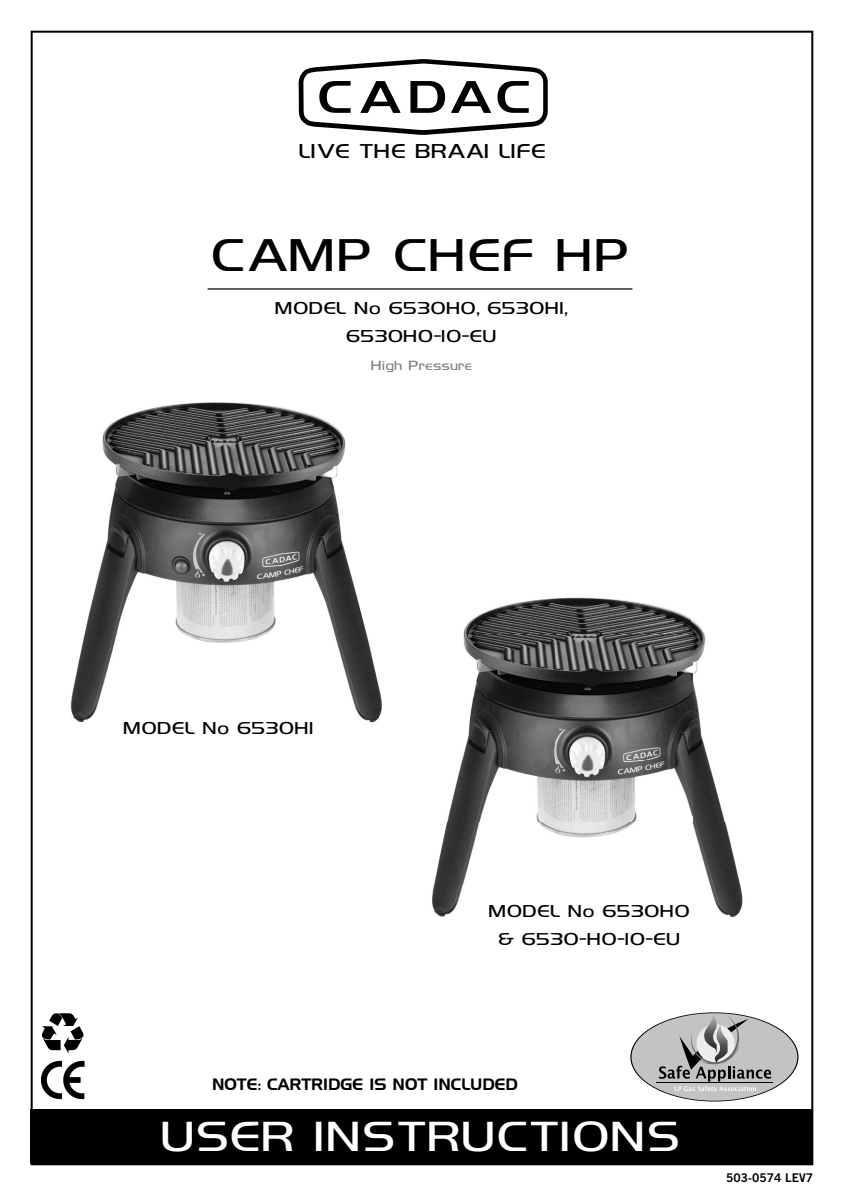
<style>
.page{position:relative;width:844px;height:1196px;background:#fff}
.page>*{position:absolute;margin:0;border:0;box-sizing:border-box;transform-origin:0 0}
.t1{font:40.8px "Hancock Park Light Laser";letter-spacing:.04em;color:#000;scale:1.18 1}
.t2{font:37.4px "Hancock Park Light Laser";letter-spacing:.04em;color:#fff;scale:1.18 1}
.t3{font:17.8px "Hancock Park Light Laser";letter-spacing:.04em;color:#000;scale:1.18 1}
.t4{font:16px "Handel Gothic BT";color:#000}
.t5{font:15.4px/28px "Hancock Park Light Laser";letter-spacing:.04em;color:#000;text-align:center;scale:1.18 1}
.t6{font:12px "Trade Gothic LT Std Bd 2";color:#000}
.t7{font:11.8px "Hancock Park Light Laser";letter-spacing:.04em;color:#818181;scale:1.18 1}
</style>
<div class="page">
<div style="left:31px;top:1109px;width:782px;height:55px;background:#000"></div>
<svg style="left:299px;top:59px;width:249px;height:76px"></svg>
<hr style="left:208px;top:288px;width:424px;height:1px;background:#000">
<div style="left:631px;top:1013px;width:166px;height:87px;background:#c3c3c3;border-radius:50%"></div>
<hr style="left:656px;top:1081px;width:117px;height:1px;background:#000">
<svg style="left:659px;top:1012px;width:112px;height:79px"></svg>
<svg style="left:41px;top:1060px;width:44px;height:38px"></svg>
<svg style="left:42px;top:1013px;width:42px;height:40px"></svg>
<img style="left:71px;top:402px;width:311px;height:321px">
<img style="left:432px;top:597px;width:311px;height:320px">
<svg style="left:308px;top:1164px;width:11px;height:2px"></svg>
<p class="t3" style="left:300px;top:139px;width:210px">LIVE THE BRAAI LIFE</p>
<h1 class="t1" style="left:213px;top:227px;width:355px">CAMP CHEF HP</h1>
<p class="t5" style="left:276px;top:293px;width:249px">MODEL No 6530H0, 6530H1,<br>6530H0-10-EU</p>
<p class="t7" style="left:371px;top:357px;width:87px">High Pressure</p>
<p class="t5" style="left:124px;top:712px;width:162px">MODEL No 6530H1</p>
<p class="t5" style="left:489px;top:895px;width:171px">MODEL No 6530H0 &amp; 6530-H0-10-EU</p>
<p class="t4" style="left:212px;top:1074px;width:307px">NOTE: CARTRIDGE IS NOT INCLUDED</p>
<h2 class="t2" style="left:163px;top:1110px;width:441px">USER INSTRUCTIONS</h2>
<p class="t6" style="left:726px;top:1169px;width:88px">503-0574 LEV7</p>
</div>
